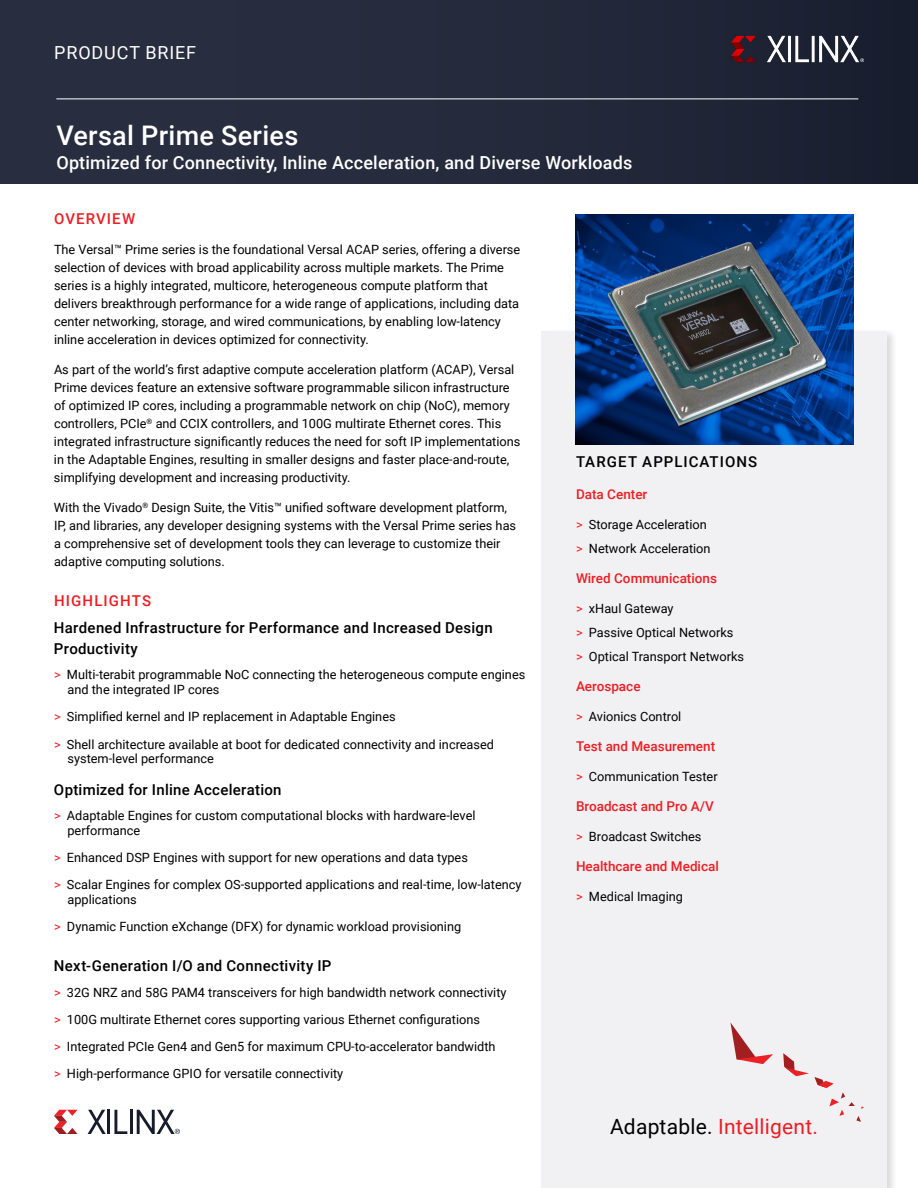
<style>
.page{position:relative;width:918px;height:1188px;background:#fff}
.page>*{position:absolute;margin:0;border:0;box-sizing:border-box;transform-origin:0 0}
.t1{font:500 27px "Roboto";letter-spacing:.01em;color:#fff}
.t2{font:21px "Roboto";letter-spacing:.01em;color:#ed1d24}
.t3{font:500 18px "Roboto";letter-spacing:.01em;color:#fff}
.t4{font:18px "Roboto";letter-spacing:.045em;color:#fff}
.t5{font:500 15px/21px "Roboto";letter-spacing:.02em;color:#000}
.t6{font:500 15px "Roboto";letter-spacing:.07em;color:#000}
.t7{font:500 15px "Roboto";letter-spacing:.07em;color:#ed1d24}
.t8{font:500 13.5px "Roboto";color:#ed1d24}
.t9{font:12.75px/18px "Roboto";color:#000}
.s1{color:#ea1d25}
.s2{color:#000}
</style>
<div class="page">
<div style="left:539px;top:327px;width:359px;height:861px;background:#000;opacity:.15"></div>
<div style="left:541px;top:331px;width:346px;height:857px;background:#f1f1f3"></div>
<div style="left:0;top:0;width:918px;height:184px;background:#262b3c"></div>
<svg style="left:54px;top:1110px;width:24px;height:24px"></svg>
<svg style="left:88px;top:1110px;width:18px;height:24px"></svg>
<hr style="left:108px;top:1110px;width:2px;height:24px;background:#171c2d">
<svg style="left:114px;top:1110px;width:13px;height:24px"></svg>
<hr style="left:130px;top:1110px;width:3px;height:24px;background:#171c2d">
<svg style="left:137px;top:1110px;width:43px;height:24px"></svg>
<img style="left:731px;top:35px;width:133px;height:28px">
<svg style="left:783px;top:1053px;width:81px;height:69px"></svg>
<svg style="left:730px;top:1022px;width:43px;height:42px"></svg>
<hr style="left:56px;top:99px;width:802px;height:1px;background:#fff">
<img style="left:576px;top:214px;width:278px;height:230px">
<h3 class="t4" style="left:54px;top:40px;width:143px">PRODUCT BRIEF</h3>
<h1 class="t1" style="left:56px;top:116px;width:243px">Versal Prime Series</h1>
<h3 class="t3" style="left:56px;top:150px;width:578px">Optimized for Connectivity, Inline Acceleration, and Diverse Workloads</h3>
<p class="t7" style="left:54px;top:208px;width:83px">OVERVIEW</p>
<p class="t9" style="left:54px;top:240px;width:468px">The Versal™ Prime series is the foundational Versal ACAP series, offering a diverse selection of devices with broad applicability across multiple markets. The Prime series is a highly integrated, multicore, heterogeneous compute platform that delivers breakthrough performance for a wide range of applications, including data center networking, storage, and wired communications, by enabling low-latency inline acceleration in devices optimized for connectivity.</p>
<p class="t9" style="left:54px;top:360px;width:468px">As part of the world’s first adaptive compute acceleration platform (ACAP), Versal Prime devices feature an extensive software programmable silicon infrastructure of optimized IP cores, including a programmable network on chip (NoC), memory controllers, PCIe<sup>®</sup> and CCIX controllers, and 100G multirate Ethernet cores. This integrated infrastructure significantly reduces the need for soft IP implementations in the Adaptable Engines, resulting in smaller designs and faster place-and-route, simplifying development and increasing productivity.</p>
<p class="t9" style="left:54px;top:498px;width:464px">With the Vivado<sup>®</sup> Design Suite, the Vitis™ unified software development platform, IP, and libraries, any developer designing systems with the Versal Prime series has a comprehensive set of development tools they can leverage to customize their adaptive computing solutions.</p>
<p class="t7" style="left:54px;top:591px;width:98px">HIGHLIGHTS</p>
<p class="t5" style="left:54px;top:617px;width:440px">Hardened Infrastructure for Performance and Increased Design<br>Productivity</p>
<p class="t9" style="left:68px;top:667px;width:459px;line-height:15px;text-indent:-14px"><span class="s1">&gt;</span> Multi-terabit programmable NoC connecting the heterogeneous compute engines and the integrated IP cores</p>
<p class="t9" style="left:54px;top:703px;width:442px;line-height:27px"><span class="s1">&gt;</span> Simplified kernel and IP replacement in Adaptable Engines<br><span class="s1">&gt;</span> Shell architecture available at boot for dedicated connectivity and increased</p>
<p class="t9" style="left:68px;top:749px;width:148px">system-level performance</p>
<p class="t5" style="left:54px;top:779px;width:229px">Optimized for Inline Acceleration</p>
<p class="t9" style="left:68px;top:808px;width:410px;line-height:15px;text-indent:-14px"><span class="s1">&gt;</span> Adaptable Engines for custom computational blocks with hardware-level performance</p>
<p class="t9" style="left:54px;top:844px;width:469px;line-height:27px"><span class="s1">&gt;</span> Enhanced DSP Engines with support for new operations and data types<br><span class="s1">&gt;</span> Scalar Engines for complex OS-supported applications and real-time, low-latency</p>
<p class="t9" style="left:54px;top:886px;width:409px;line-height:27px;text-indent:14px">applications<br><span class="s1">&gt;</span> Dynamic Function eXchange (DFX) for dynamic workload provisioning</p>
<p class="t5" style="left:54px;top:955px;width:279px">Next-Generation I/O and Connectivity IP</p>
<p class="t9" style="left:54px;top:978px;width:454px;line-height:27px"><span class="s1">&gt;</span> 32G NRZ and 58G PAM4 transceivers for high bandwidth network connectivity <span class="s1">&gt;</span> 100G multirate Ethernet cores supporting various Ethernet configurations<br><span class="s1">&gt;</span> Integrated PCIe Gen4 and Gen5 for maximum CPU-to-accelerator bandwidth<br><span class="s1">&gt;</span> High-performance GPIO for versatile connectivity</p>
<p class="t6" style="left:576px;top:451px;width:183px">TARGET APPLICATIONS</p>
<p class="t8" style="left:576px;top:485px;width:73px">Data Center</p>
<p class="t9" style="left:576px;top:512px;width:136px;line-height:24px"><span class="s1">&gt;</span> Storage Acceleration <span class="s1">&gt;</span> Network Acceleration</p>
<p class="t8" style="left:576px;top:569px;width:143px">Wired Communications</p>
<p class="t9" style="left:576px;top:596px;width:170px;line-height:24px"><span class="s1">&gt;</span> xHaul Gateway<br><span class="s1">&gt;</span> Passive Optical Networks<br><span class="s1">&gt;</span> Optical Transport Networks</p>
<p class="t8" style="left:576px;top:677px;width:66px">Aerospace</p>
<p class="t9" style="left:576px;top:707px;width:107px"><span class="s1">&gt;</span> Avionics Control</p>
<p class="t8" style="left:576px;top:737px;width:141px">Test and Measurement</p>
<p class="t9" style="left:576px;top:767px;width:143px"><span class="s1">&gt;</span> Communication Tester</p>
<p class="t8" style="left:576px;top:797px;width:139px">Broadcast and Pro A/V</p>
<p class="t9" style="left:576px;top:827px;width:127px"><span class="s1">&gt;</span> Broadcast Switches</p>
<p class="t8" style="left:576px;top:857px;width:144px">Healthcare and Medical</p>
<p class="t9" style="left:576px;top:887px;width:109px"><span class="s1">&gt;</span> Medical Imaging</p>
<h2 class="t2" style="left:610px;top:1112px;width:209px"><span class="s2">Adaptable.</span> Intelligent.</h2>
</div>
